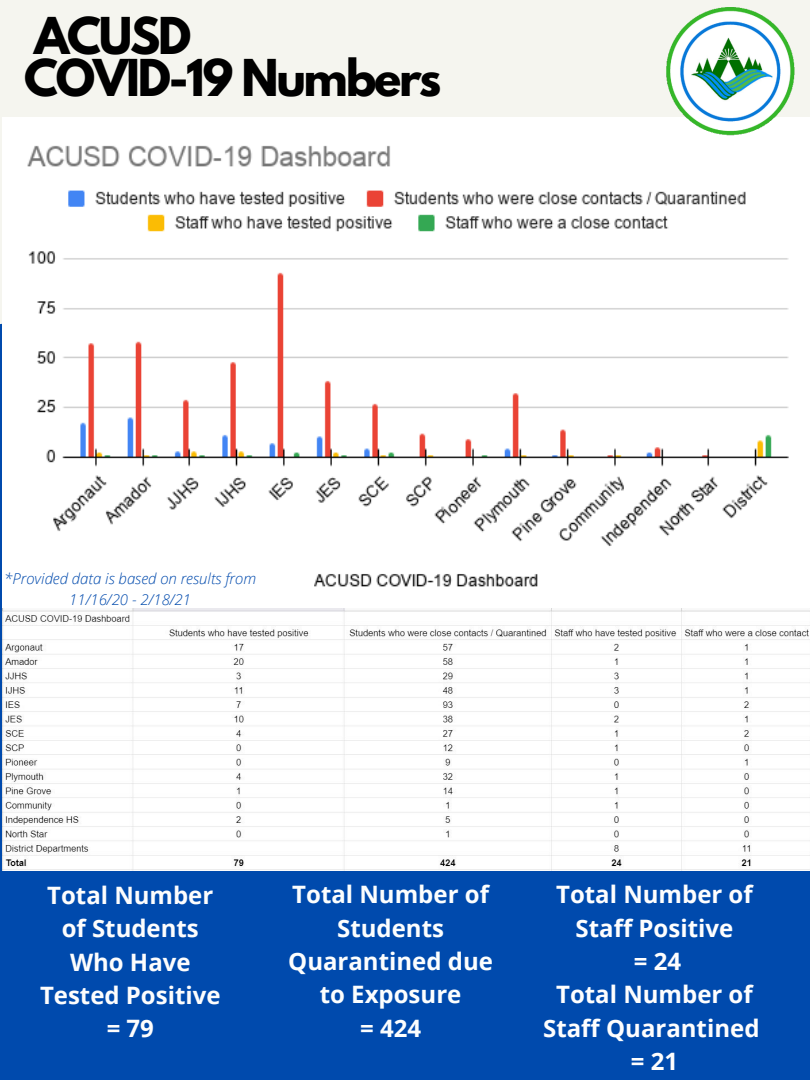
<style>
.page{position:relative;width:810px;height:1080px;background:#f5f5ef}
.page>*{position:absolute;margin:0;border:0;box-sizing:border-box;transform-origin:0 0}
.t1{font:700 45px "League Spartan";letter-spacing:-.05em;color:#000}
.t2{font:700 24px/33.2px "Open Sans";color:#fefefe;text-align:center}
.t3{font:700 24px/33.2px "Open Sans";color:#fcfefe;text-align:center}
.t4{font:700 24px/33.4px "Open Sans";color:#fdfdfd;text-align:center}
.t5{font:italic 300 15px "Open Sans";color:#004aad}
</style>
<div class="page">
<div style="left:0;top:222px;width:810px;height:858px;background:#004aad"></div>
<img style="left:3px;top:118px;width:807px;height:490px">
<img style="left:654px;top:7px;width:150px;height:131px">
<img style="left:3px;top:608px;width:807px;height:262px">
<p class="t1" style="left:34px;top:13px;width:159px">ACUSD</p>
<p class="t1" style="left:24px;top:56px;width:419px">COVID-19 Numbers</p>
<p class="t5" style="left:4px;top:568px;width:253px">*Provided data is based on results from</p>
<p class="t5" style="left:69px;top:589px;width:123px">11/16/20 - 2/18/21</p>
<p class="t4" style="left:40px;top:878px;width:182px">Total Number of Students<br>Who Have<br>Tested Positive = 79</p>
<p class="t3" style="left:288px;top:877px;width:206px">Total Number of<br>Students<br>Quarantined due to Exposure</p>
<p class="t3" style="left:360px;top:1011px;width:63px">= 424</p>
<p class="t2" style="left:556px;top:877px;width:198px">Total Number of<br>Staff Positive</p>
<p class="t2" style="left:634px;top:944px;width:49px">= 24</p>
<p class="t2" style="left:543px;top:977px;width:218px">Total Number of<br>Staff Quarantined</p>
<p class="t2" style="left:631px;top:1044px;width:49px">= 21</p>
</div>
